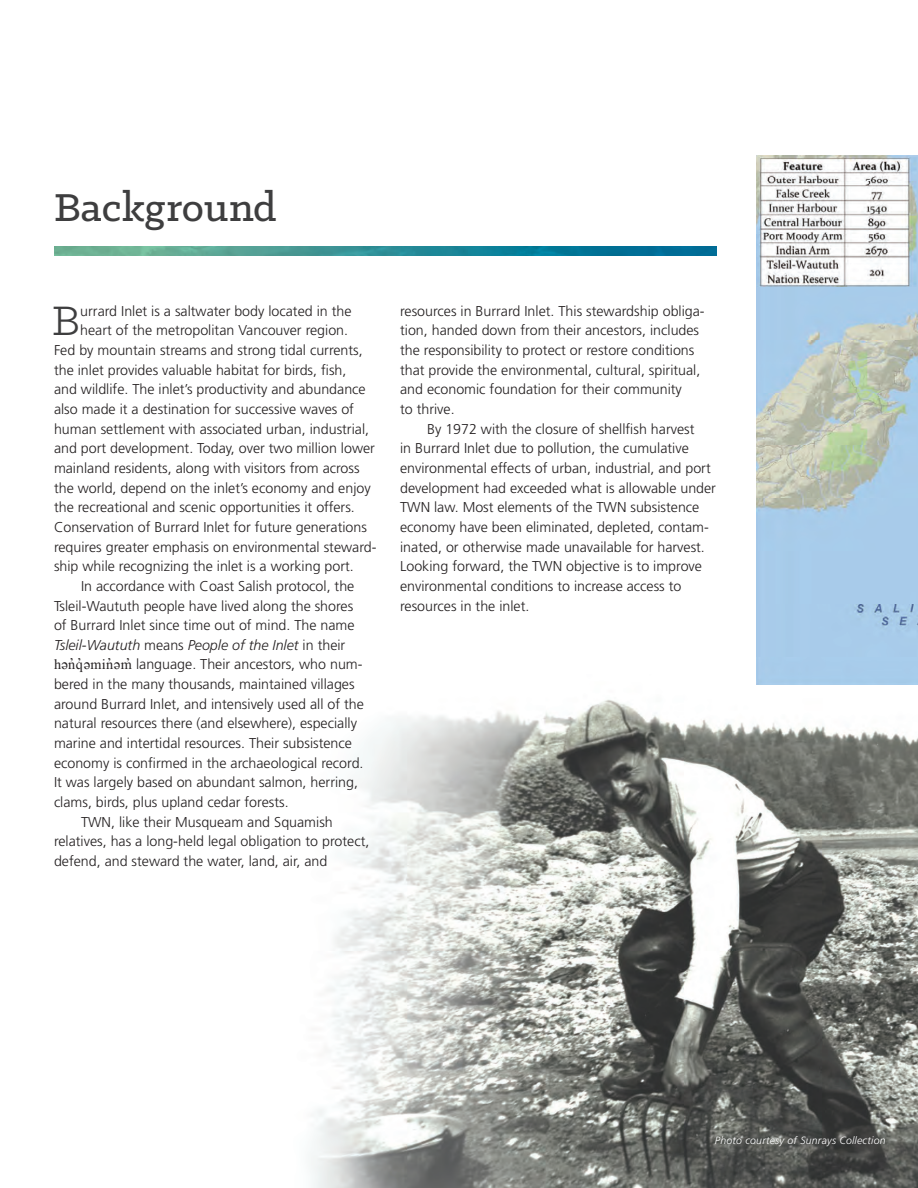
<style>
.page{position:relative;width:918px;height:1188px;background:#fff}
.page>*{position:absolute;margin:0;border:0;box-sizing:border-box;transform-origin:0 0}
.t1{font:46.5px "Klinic Slab";color:#3e3e3f}
.t2{font:500 43.95px "Klinic Slab";color:#3e3e3f}
.t3{font:300 14.25px/19.6px "Frutiger";color:#231f20}
.t4{font:italic 300 14.25px "Frutiger";color:#231f20}
.t5{font:italic 300 10.5px "Frutiger";letter-spacing:.02em;color:#fff}
.s1{font-style:normal}
.s2{font-family:"First Nations Unicode";font-weight:400}
</style>
<div class="page">
<img style="left:311px;top:675px;width:607px;height:513px">
<img style="left:757px;top:156px;width:161px;height:529px">
<img style="left:54px;top:247px;width:663px;height:8px">
<h2 class="t2" style="left:54px;top:179px;width:224px">Background</h2>
<h1 class="t1" style="left:52px;top:292px;width:29px">B</h1>
<p class="t3" style="left:80px;top:301px;width:273px">urrard Inlet is a saltwater body located in the</p>
<p class="t3" style="left:80px;top:321px;width:269px">heart of the metropolitan Vancouver region.</p>
<p class="t3" style="left:54px;top:341px;width:310px">Fed by mountain streams and strong tidal currents,</p>
<p class="t3" style="left:54px;top:360px;width:294px">the inlet provides valuable habitat for birds, fish,</p>
<p class="t3" style="left:54px;top:380px;width:313px">and wildlife. The inlet’s productivity and abundance</p>
<p class="t3" style="left:54px;top:399px;width:302px">also made it a destination for successive waves of</p>
<p class="t3" style="left:54px;top:419px;width:317px">human settlement with associated urban, industrial,</p>
<p class="t3" style="left:54px;top:439px;width:322px">and port development. Today, over two million lower</p>
<p class="t3" style="left:54px;top:458px;width:307px">mainland residents, along with visitors from across</p>
<p class="t3" style="left:54px;top:478px;width:318px">the world, depend on the inlet’s economy and enjoy</p>
<p class="t3" style="left:54px;top:498px;width:302px">the recreational and scenic opportunities it offers.</p>
<p class="t3" style="left:54px;top:517px;width:315px">Conservation of Burrard Inlet for future generations</p>
<p class="t3" style="left:54px;top:537px;width:324px">requires greater emphasis on environmental steward-</p>
<p class="t3" style="left:54px;top:557px;width:301px">ship while recognizing the inlet is a working port.</p>
<p class="t3" style="left:81px;top:576px;width:275px">In accordance with Coast Salish protocol, the</p>
<p class="t3" style="left:54px;top:596px;width:301px">Tsleil-Waututh people have lived along the shores</p>
<p class="t3" style="left:54px;top:616px;width:302px">of Burrard Inlet since time out of mind. The name</p>
<p class="t4" style="left:54px;top:637px;width:293px">Tsleil-Waututh <span class="s1">means</span> People of the Inlet <span class="s1">in their</span></p>
<p class="t3" style="left:54px;top:655px;width:310px"><span class="s2">hən̓q̓əmin̓əm̓</span> language. Their ancestors, who num-</p>
<p class="t3" style="left:54px;top:675px;width:302px">bered in the many thousands, maintained villages</p>
<p class="t3" style="left:54px;top:694px;width:311px">around Burrard Inlet, and intensively used all of the</p>
<p class="t3" style="left:54px;top:714px;width:304px">natural resources there (and elsewhere), especially</p>
<p class="t3" style="left:54px;top:734px;width:299px">marine and intertidal resources. Their subsistence</p>
<p class="t3" style="left:54px;top:753px;width:311px">economy is confirmed in the archaeological record.</p>
<p class="t3" style="left:54px;top:773px;width:306px">It was largely based on abundant salmon, herring,</p>
<p class="t3" style="left:54px;top:793px;width:236px">clams, birds, plus upland cedar forests.</p>
<p class="t3" style="left:81px;top:812px;width:253px">TWN, like their Musqueam and Squamish</p>
<p class="t3" style="left:54px;top:832px;width:317px">relatives, has a long-held legal obligation to protect,</p>
<p class="t3" style="left:54px;top:851px;width:275px">defend, and steward the water, land, air, and</p>
<p class="t3" style="left:400px;top:301px;width:306px">resources in Burrard Inlet. This stewardship obliga&shy;tion, handed down from their ancestors, includes the responsibility to protect or restore conditions that provide the environmental, cultural, spiritual, and economic foundation for their community<br>to thrive.</p>
<p class="t3" style="left:400px;top:419px;width:317px;text-indent:27px">By 1972 with the closure of shellfish harvest<br>in Burrard Inlet due to pollution, the cumulative environmental effects of urban, industrial, and port development had exceeded what is allowable under TWN law. Most elements of the TWN subsistence economy have been eliminated, depleted, contam&shy;inated, or otherwise made unavailable for harvest.<br>Looking forward, the TWN objective is to improve environmental conditions to increase access to resources in the inlet.</p>
<p class="t5" style="left:715px;top:1134px;width:172px">Photo courtesy of Sunrays Collection</p>
</div>
